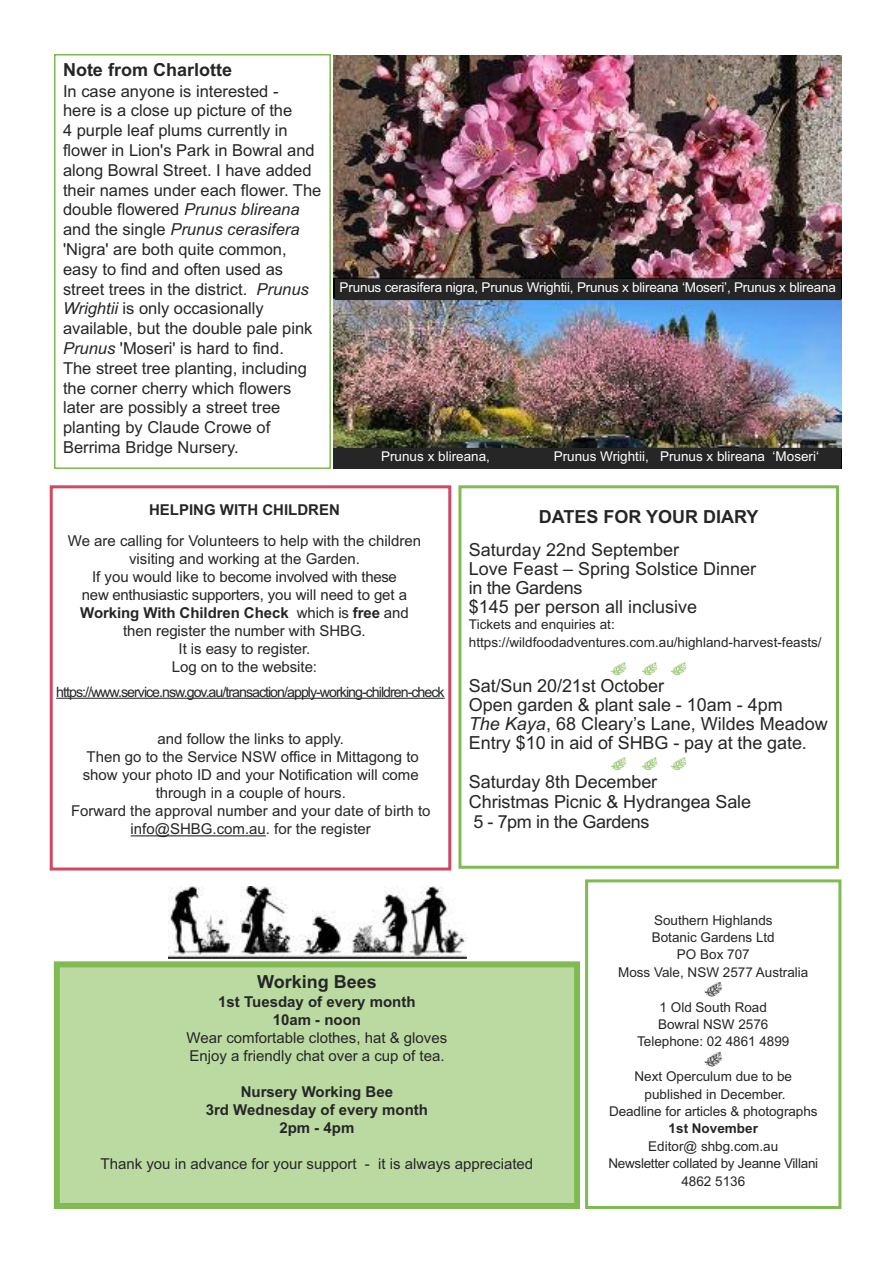
<style>
.page{position:relative;width:893px;height:1263px;background:#fff}
.page>*{position:absolute;margin:0;border:0;box-sizing:border-box;transform-origin:0 0}
.t1{font:18px/19px "Arial";letter-spacing:-.005em;color:#272627}
.t2{font:700 18px "Arial";color:#272627}
.t3{font:16.5px/19.8px "Arial";color:#272627}
.t4{font:15px/18px "Arial";color:#272627;text-align:center}
.t5{font:700 15px/18px "Arial";color:#272627;text-align:center}
.t6{font:14.25px "Arial";letter-spacing:-.07em;color:#272627}
.t7{font:13.5px/17.4px "Arial";color:#272627;text-align:center}
.t8{font:13.5px "Arial";letter-spacing:-.015em;color:#fff}
.t9{font:13.5px/17.5px "Arial";letter-spacing:-.02em;color:#272627;text-align:center}
.t10{font:700 13.5px "Arial";color:#272627}
.s1{font-style:italic}
.s2{font-weight:700}
</style>
<div class="page">
<img style="left:334px;top:55px;width:508px;height:413px">
<div style="left:585px;top:879px;width:256px;height:330px;border:3px solid #80ba53"></div>
<div style="left:60px;top:967px;width:514px;height:236px;background:#badaa2"></div>
<div style="left:54px;top:961px;width:526px;height:248px;border:6px solid #80ba53"></div>
<div style="left:50px;top:485px;width:401px;height:385px;border:3px solid #d04863"></div>
<hr style="left:56px;top:698px;width:389px;height:1px;background:#272627">
<div style="left:458px;top:485px;width:381px;height:384px;border:3px solid #80ba53"></div>
<img style="left:169px;top:886px;width:298px;height:72px">
<hr style="left:131px;top:835px;width:135px;height:1px;background:#272627">
<div style="left:54px;top:54px;width:277px;height:415px;border:2px solid #80ba53"></div>
<div style="left:335px;top:279px;width:505px;height:21px;background:#272627"></div>
<div style="left:334px;top:448px;width:507px;height:20px;background:#272627"></div>
<p class="t2" style="left:63px;top:59px;width:171px">Note from Charlotte</p>
<p class="t3" style="left:63px;top:81px;width:260px">In case anyone is interested -<br>here is a close up picture of the<br>4 purple leaf plums currently in flower in Lion's Park in Bowral and along Bowral Street. I have added their names under each flower. The double flowered <span class="s1">Prunus blireana </span>and the single <span class="s1">Prunus cerasifera </span>'Nigra' are both quite common, easy to find and often used as street trees in the district. <span class="s1">Prunus<br>Wrightii</span> is only occasionally available, but the double pale pink<br><span class="s1">Prunus</span> 'Moseri' is hard to find.<br>The street tree planting, including the corner cherry which flowers later are possibly a street tree planting by Claude Crowe of<br>Berrima Bridge Nursery.</p>
<p class="t8" style="left:340px;top:279px;width:498px">Prunus cerasifera nigra, Prunus Wrightii, Prunus x blireana ‘Moseri’, Prunus x blireana</p>
<p class="t8" style="left:381px;top:448px;width:110px">Prunus x blireana,</p>
<p class="t8" style="left:554px;top:448px;width:267px">Prunus Wrightii, Prunus x blireana ‘Moseri‘</p>
<p class="t5" style="left:149px;top:501px;width:192px">HELPING WITH CHILDREN</p>
<p class="t4" style="left:68px;top:531px;width:355px">We are calling for Volunteers to help with the children visiting and working at the Garden.<br>If you would like to become involved with these<br>new enthusiastic supporters, you will need to get a <span class="s2">Working With Children Check</span> which is <span class="s2">free</span> and then register the number with SHBG.<br>It is easy to register.<br>Log on to the website:</p>
<p class="t6" style="left:56px;top:683px;width:390px">https://www.service.nsw.gov.au/transaction/apply-working-children-check</p>
<p class="t4" style="left:71px;top:730px;width:361px">and follow the links to apply.<br>Then go to the Service NSW office in Mittagong to show your photo ID and your Notification will come through in a couple of hours.<br>Forward the approval number and your date of birth to info@SHBG.com.au. for the register</p>
<p class="t2" style="left:539px;top:506px;width:221px">DATES FOR YOUR DIARY</p>
<p class="t1" style="left:469px;top:540px;width:289px">Saturday 22nd September<br>Love Feast – Spring Solstice Dinner in the Gardens<br>$145 per person all inclusive</p>
<p class="t7" style="left:469px;top:615px;width:354px;line-height:18.5px;text-align:left">Tickets and enquiries at: https://wildfoodadventures.com.au/highland-harvest-feasts/</p>
<p class="t1" style="left:469px;top:676px;width:360px">Sat/Sun 20/21st October<br>Open garden &amp; plant sale - 10am - 4pm<br><span class="s1">The Kaya</span>, 68 Cleary’s Lane, Wildes Meadow Entry $10 in aid of SHBG - pay at the gate.</p>
<p class="t1" style="left:469px;top:772px;width:284px;line-height:20px">Saturday 8th December<br>Christmas Picnic &amp; Hydrangea Sale<br>5 - 7pm in the Gardens</p>
<p class="t2" style="left:257px;top:971px;width:121px">Working Bees</p>
<p class="t5" style="left:218px;top:993px;width:199px">1st Tuesday of every month<br>10am - noon</p>
<p class="t4" style="left:187px;top:1029px;width:262px;text-align:left">Wear comfortable clothes, hat &amp; gloves<br>Enjoy a friendly chat over a cup of tea.</p>
<p class="t5" style="left:206px;top:1083px;width:224px">Nursery Working Bee<br>3rd Wednesday of every month<br>2pm - 4pm</p>
<p class="t4" style="left:101px;top:1155px;width:434px">Thank you in advance for your support - it is always appreciated</p>
<p class="t7" style="left:618px;top:911px;width:192px">Southern Highlands<br>Botanic Gardens Ltd<br>PO Box 707<br>Moss Vale, NSW 2577 Australia</p>
<p class="t7" style="left:637px;top:998px;width:154px">1 Old South Road<br>Bowral NSW 2576<br>Telephone: 02 4861 4899</p>
<p class="t7" style="left:609px;top:1068px;width:210px">Next Operculum due to be published in December.<br>Deadline for articles &amp; photographs</p>
<p class="t10" style="left:669px;top:1121px;width:91px">1st November</p>
<p class="t9" style="left:608px;top:1137px;width:211px">Editor@ shbg.com.au<br>Newsletter collated by Jeanne Villani<br>4862 5136</p>
</div>
